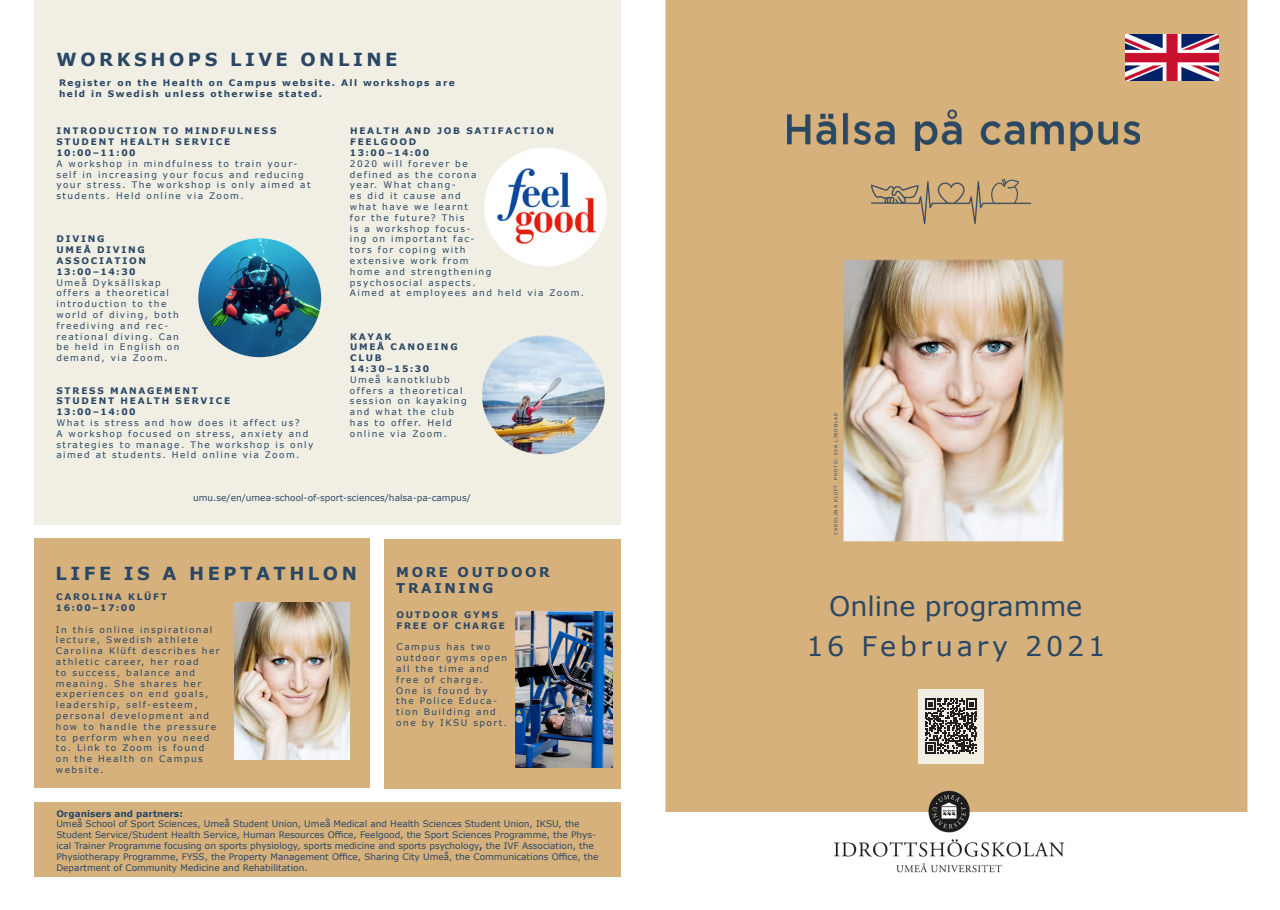
<style>
.page{position:relative;width:1280px;height:910px;background:#fff}
.page>*{position:absolute;margin:0;border:0;box-sizing:border-box;transform-origin:0 0}
.Subhead{font:27px "Verdana";color:#2a4765}
.Subhead-2{font:27px "Verdana";letter-spacing:.14em;color:#2a4765}
.Company_Name_Header{font:700 18px "Verdana";letter-spacing:.195em;color:#2a4765}
.Company_Name_Header-2{font:700 13.5px "Verdana";letter-spacing:.195em;color:#2a4765}
.Company_Name_Header-3{font:9px/10.8px "Verdana";letter-spacing:.16em;color:#2a4765}
.Company_Name_Header-4{font:9px/10.8px "Verdana";color:#2a4765}
.Company_Name_Header-5{font:700 9px/10.8px "Verdana";letter-spacing:.195em;color:#2a4765}
.Company_Name_Header-6{font:700 9px/10.8px "Verdana";letter-spacing:.16em;color:#2a4765}
.Company_Name_Header-7{font:700 9px "Verdana";color:#2a4765}
.Subhead-3{font:4.5px "Verdana";letter-spacing:.175em;color:#2a4765}
.s1{font-weight:700}
</style>
<div class="page">
<div style="left:665px;top:0;width:582px;height:812px;background:#d7b17c"></div>
<div style="left:34px;top:0;width:587px;height:525px;background:#f1efe4"></div>
<img style="left:832px;top:790px;width:233px;height:83px">
<img style="left:845px;top:261px;width:216px;height:279px">
<div style="left:843px;top:259px;width:220px;height:283px;border:1px solid #d7b17c"></div>
<div style="left:918px;top:689px;width:65px;height:74px;background:#f1efe4"></div>
<svg style="left:925px;top:699px;width:52px;height:55px"></svg>
<div style="left:34px;top:803px;width:587px;height:74px;background:#d7b17c"></div>
<div style="left:384px;top:539px;width:237px;height:249px;background:#d7b17c"></div>
<img style="left:784px;top:109px;width:358px;height:46px">
<img style="left:871px;top:179px;width:159px;height:45px">
<img style="left:198px;top:238px;width:123px;height:119px">
<img style="left:482px;top:335px;width:123px;height:119px">
<div style="left:34px;top:538px;width:336px;height:250px;background:#d7b17c"></div>
<img style="left:484px;top:148px;width:123px;height:118px">
<img style="left:235px;top:603px;width:115px;height:157px">
<img style="left:516px;top:611px;width:96px;height:156px">
<img style="left:1126px;top:35px;width:92px;height:45px">
<p class="Company_Name_Header" style="left:57px;top:46px;width:342px">WORKSHOPS LIVE ONLINE</p>
<p class="Company_Name_Header-6" style="left:59px;top:77px;width:397px">Register on the Health on Campus website. All workshops are held in Swedish unless otherwise stated.</p>
<p class="Company_Name_Header-5" style="left:56px;top:126px;width:221px">INTRODUCTION TO MINDFULNESS</p>
<p class="Company_Name_Header-5" style="left:56px;top:136px;width:175px">STUDENT HEALTH SERVICE</p>
<p class="Company_Name_Header-5" style="left:56px;top:147px;width:81px">10:00–11:00</p>
<p class="Company_Name_Header-3" style="left:56px;top:158px;width:256px">A workshop in mindfulness to train your&shy;self in increasing your focus and reducing your stress. The workshop is only aimed at students. Held online via Zoom.</p>
<p class="Company_Name_Header-5" style="left:56px;top:234px;width:49px">DIVING</p>
<p class="Company_Name_Header-5" style="left:56px;top:244px;width:90px">UMEÅ DIVING</p>
<p class="Company_Name_Header-5" style="left:56px;top:255px;width:91px">ASSOCIATION</p>
<p class="Company_Name_Header-5" style="left:56px;top:266px;width:81px">13:00–14:30</p>
<p class="Company_Name_Header-3" style="left:56px;top:277px;width:106px">Umeå Dyksällskap</p>
<p class="Company_Name_Header-3" style="left:56px;top:288px;width:114px">offers a theoretical</p>
<p class="Company_Name_Header-3" style="left:56px;top:298px;width:125px">introduction to the world of diving, both freediving and rec&shy;reational diving. Can be held in English on demand, via Zoom.</p>
<p class="Company_Name_Header-5" style="left:56px;top:385px;width:143px">STRESS MANAGEMENT</p>
<p class="Company_Name_Header-5" style="left:56px;top:396px;width:175px">STUDENT HEALTH SERVICE</p>
<p class="Company_Name_Header-5" style="left:56px;top:406px;width:81px">13:00–14:00</p>
<p class="Company_Name_Header-3" style="left:56px;top:417px;width:259px">What is stress and how does it affect us?<br>A workshop focused on stress, anxiety and strategies to manage. The workshop is only aimed at students. Held online via Zoom.</p>
<p class="Company_Name_Header-5" style="left:350px;top:126px;width:205px">HEALTH AND JOB SATIFACTION</p>
<p class="Company_Name_Header-5" style="left:350px;top:136px;width:68px">FEELGOOD</p>
<p class="Company_Name_Header-5" style="left:350px;top:147px;width:81px">13:00–14:00</p>
<p class="Company_Name_Header-3" style="left:350px;top:158px;width:143px">2020 will forever be defined as the corona year. What chang-<br>es did it cause and<br>what have we learnt<br>for the future? This<br>is a workshop focus-<br>ing on important fac&shy;tors for coping with extensive work from home and strengthening psychosocial aspects.</p>
<p class="Company_Name_Header-3" style="left:350px;top:288px;width:236px">Aimed at employees and held via Zoom.</p>
<p class="Company_Name_Header-5" style="left:350px;top:331px;width:43px">KAYAK</p>
<p class="Company_Name_Header-5" style="left:350px;top:342px;width:109px">UMEÅ CANOEING<br>CLUB</p>
<p class="Company_Name_Header-5" style="left:350px;top:363px;width:81px">14:30–15:30</p>
<p class="Company_Name_Header-3" style="left:350px;top:374px;width:118px">Umeå kanotklubb offers a theoretical session on kayaking and what the club has to offer. Held online via Zoom.</p>
<p class="Company_Name_Header-4" style="left:193px;top:492px;width:279px">umu.se/en/umea-school-of-sport-sciences/halsa-pa-campus/</p>
<p class="Company_Name_Header" style="left:56px;top:561px;width:303px">LIFE IS A HEPTATHLON</p>
<p class="Company_Name_Header-5" style="left:56px;top:591px;width:112px">CAROLINA KLÜFT</p>
<p class="Company_Name_Header-5" style="left:56px;top:602px;width:81px">16:00–17:00</p>
<p class="Company_Name_Header-3" style="left:56px;top:624px;width:165px">In this online inspirational lecture, Swedish athlete<br>Carolina Klüft describes her athletic career, her road<br>to success, balance and meaning. She shares her experiences on end goals, leadership, self-esteem, personal development and how to handle the pressure to perform when you need to. Link to Zoom is found<br>on the Health on Campus website.</p>
<p class="Company_Name_Header-2" style="left:396px;top:562px;width:155px">MORE OUTDOOR</p>
<p class="Company_Name_Header-2" style="left:396px;top:579px;width:99px">TRAINING</p>
<p class="Company_Name_Header-5" style="left:396px;top:609px;width:103px">OUTDOOR GYMS</p>
<p class="Company_Name_Header-5" style="left:396px;top:620px;width:110px">FREE OF CHARGE</p>
<p class="Company_Name_Header-3" style="left:396px;top:642px;width:112px">Campus has two outdoor gyms open all the time and free of charge.<br>One is found by the Police Educa&shy;tion Building and one by IKSU sport.</p>
<p class="Company_Name_Header-7" style="left:56px;top:807px;width:128px">Organisers and partners:</p>
<p class="Company_Name_Header-4" style="left:56px;top:819px;width:544px">Umeå School of Sport Sciences, Umeå Student Union, Umeå Medical and Health Sciences Student Union, IKSU, the Student Service/Student Health Service, Human Resources Office, Feelgood, the Sport Sciences Programme, the Phys&shy;ical Trainer Programme focusing on sports physiology, sports medicine and sports psychology<span class="s1">,</span> the IVF Association, the Physiotherapy Programme, FYSS, the Property Management Office, Sharing City Umeå, the Communications Office, the Department of Community Medicine and Rehabilitation.</p>
<p class="Subhead-3" style="left:833px;top:535px;width:123px;rotate:-90deg">CAROLINA KLÜFT PHOTO: EVA LINDBLAD</p>
<p class="Subhead" style="left:829px;top:588px;width:255px">Online programme</p>
<p class="Subhead-2" style="left:806px;top:627px;width:300px">16 February 2021</p>
</div>
